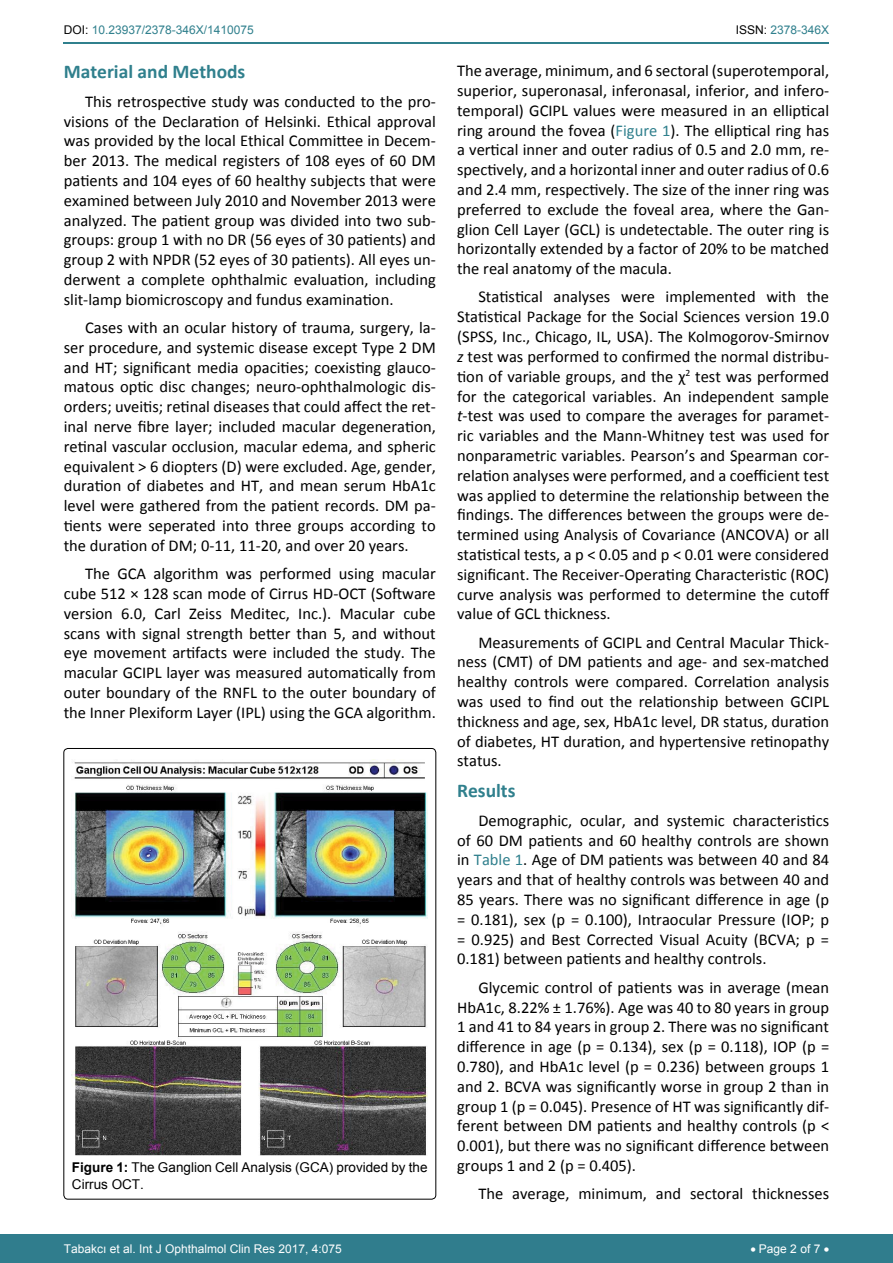
<style>
.page{position:relative;width:893px;height:1263px;background:#fff}
.page>*{position:absolute;margin:0;border:0;box-sizing:border-box;transform-origin:0 0}
.t1{font:700 19.5px "Calibri";color:#30808d}
.t2{font:16.5px/19.8px "Calibri";color:#000;text-align:justify}
.t3{font:13.5px/16.2px "Arial";color:#000}
.t4{font:12px "Arial";color:#fff}
.t5{font:12px "Arial";color:#30808d}
.s1{color:#000}
.s2{font-weight:700}
.s3{color:#30808d}
.s4{font-style:italic}
</style>
<div class="page">
<hr style="left:64px;top:43px;width:765px;height:1px;background:#30808d">
<div style="left:0;top:1234px;width:893px;height:29px;background:#307d8d"></div>
<img style="left:72px;top:759px;width:356px;height:397px">
<p class="t5" style="left:64px;top:22px;width:192px"><span class="s1">DOI:</span> 10.23937/2378-346X/1410075</p>
<p class="t5" style="left:736px;top:22px;width:95px"><span class="s1">ISSN:</span> 2378-346X</p>
<p class="t1" style="left:64px;top:60px;width:183px">Material and Methods</p>
<p class="t2" style="left:64px;top:91px;width:374px;text-indent:21px">This retrospective study was conducted to the pro&shy;visions of the Declaration of Helsinki. Ethical approval was provided by the local Ethical Committee in Decem&shy;ber 2013. The medical registers of 108 eyes of 60 DM patients and 104 eyes of 60 healthy subjects that were examined between July 2010 and November 2013 were analyzed. The patient group was divided into two sub&shy;groups: group 1 with no DR (56 eyes of 30 patients) and group 2 with NPDR (52 eyes of 30 patients). All eyes un&shy;derwent a complete ophthalmic evaluation, including slit-lamp biomicroscopy and fundus examination.</p>
<p class="t2" style="left:64px;top:318px;width:374px;text-indent:21px">Cases with an ocular history of trauma, surgery, la&shy;ser procedure, and systemic disease except Type 2 DM and HT; significant media opacities; coexisting glauco&shy;matous optic disc changes; neuro-ophthalmologic dis&shy;orders; uveitis; retinal diseases that could affect the ret&shy;inal nerve fibre layer; included macular degeneration, retinal vascular occlusion, macular edema, and spheric equivalent &gt; 6 diopters (D) were excluded. Age, gender, duration of diabetes and HT, and mean serum HbA1c level were gathered from the patient records. DM pa&shy;tients were seperated into three groups according to the duration of DM; 0-11, 11-20, and over 20 years.</p>
<p class="t2" style="left:64px;top:564px;width:374px;text-indent:21px">The GCA algorithm was performed using macular cube 512 × 128 scan mode of Cirrus HD-OCT (Software version 6.0, Carl Zeiss Meditec, Inc.). Macular cube scans with signal strength better than 5, and without eye movement artifacts were included the study. The macular GCIPL layer was measured automatically from outer boundary of the RNFL to the outer boundary of the Inner Plexiform Layer (IPL) using the GCA algorithm.</p>
<p class="t3" style="left:72px;top:1159px;width:357px"><span class="s2">Figure 1:</span> The Ganglion Cell Analysis (GCA) provided by the<br>Cirrus OCT.</p>
<p class="t2" style="left:457px;top:61px;width:374px">The average, minimum, and 6 sectoral (superotemporal, superior, superonasal, inferonasal, inferior, and infero&shy;temporal) GCIPL values were measured in an elliptical ring around the fovea (<span class="s3">Figure 1</span>). The elliptical ring has a vertical inner and outer radius of 0.5 and 2.0 mm, re&shy;spectively, and a horizontal inner and outer radius of 0.6 and 2.4 mm, respectively. The size of the inner ring was preferred to exclude the foveal area, where the Gan&shy;glion Cell Layer (GCL) is undetectable. The outer ring is horizontally extended by a factor of 20% to be matched the real anatomy of the macula.</p>
<p class="t2" style="left:457px;top:287px;width:374px;text-indent:21px">Statistical analyses were implemented with the Statistical Package for the Social Sciences version 19.0 (SPSS, Inc., Chicago, IL, USA). The Kolmogorov-Smirnov <span class="s4">z</span> test was performed to confirmed the normal distribu&shy;tion of variable groups, and the χ<sup>2</sup> test was performed for the categorical variables. An independent sample <span class="s4">t</span>-test was used to compare the averages for paramet&shy;ric variables and the Mann-Whitney test was used for nonparametric variables. Pearson’s and Spearman cor&shy;relation analyses were performed, and a coefficient test was applied to determine the relationship between the findings. The differences between the groups were de&shy;termined using Analysis of Covariance (ANCOVA) or all statistical tests, a p &lt; 0.05 and p &lt; 0.01 were considered significant. The Receiver-Operating Characteristic (ROC) curve analysis was performed to determine the cutoff value of GCL thickness.</p>
<p class="t2" style="left:457px;top:632px;width:374px;text-indent:21px">Measurements of GCIPL and Central Macular Thick&shy;ness (CMT) of DM patients and age- and sex-matched healthy controls were compared. Correlation analysis was used to find out the relationship between GCIPL thickness and age, sex, HbA1c level, DR status, duration of diabetes, HT duration, and hypertensive retinopathy status.</p>
<p class="t1" style="left:457px;top:779px;width:60px">Results</p>
<p class="t2" style="left:457px;top:810px;width:374px;text-indent:21px">Demographic, ocular, and systemic characteristics of 60 DM patients and 60 healthy controls are shown in <span class="s3">Table 1</span>. Age of DM patients was between 40 and 84 years and that of healthy controls was between 40 and 85 years. There was no significant difference in age (p = 0.181), sex (p = 0.100), Intraocular Pressure (IOP; p = 0.925) and Best Corrected Visual Acuity (BCVA; p = 0.181) between patients and healthy controls.</p>
<p class="t2" style="left:457px;top:977px;width:374px;text-indent:21px">Glycemic control of patients was in average (mean HbA1c, 8.22% ± 1.76%). Age was 40 to 80 years in group 1 and 41 to 84 years in group 2. There was no significant difference in age (p = 0.134), sex (p = 0.118), IOP (p = 0.780), and HbA1c level (p = 0.236) between groups 1 and 2. BCVA was significantly worse in group 2 than in group 1 (p = 0.045). Presence of HT was significantly dif&shy;ferent between DM patients and healthy controls (p &lt; 0.001), but there was no significant difference between groups 1 and 2 (p = 0.405).</p>
<p class="t2" style="left:478px;top:1183px;width:352px">The average, minimum, and sectoral thicknesses</p>
<p class="t4" style="left:64px;top:1241px;width:280px">Tabakcı et al. Int J Ophthalmol Clin Res 2017, 4:075</p>
<p class="t4" style="left:750px;top:1241px;width:80px">• Page 2 of 7 •</p>
</div>
